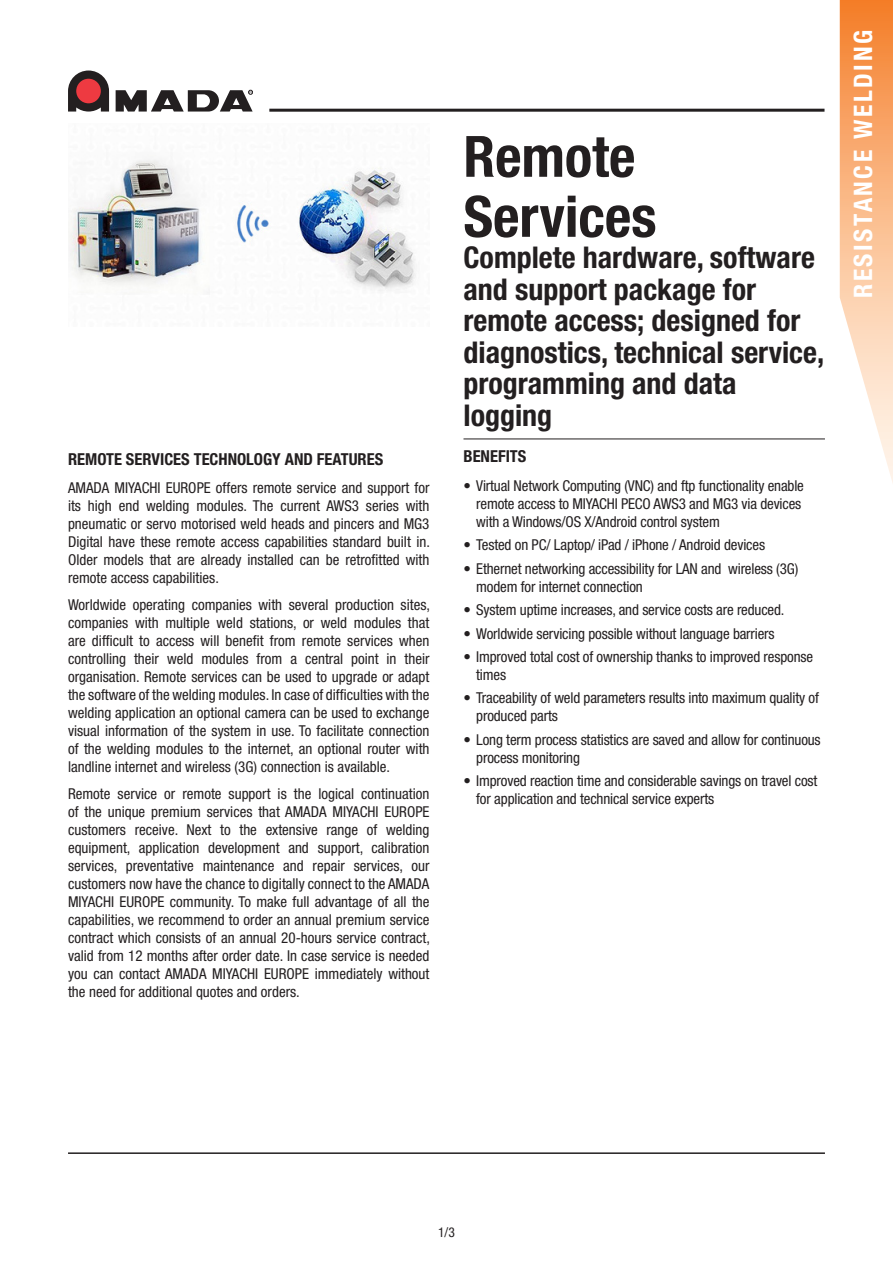
<style>
.page{position:relative;width:893px;height:1263px;background:#fff}
.page>*{position:absolute;margin:0;border:0;box-sizing:border-box;transform-origin:0 0}
._01-Naam{font:700 condensed 57px/60px "Helvetica Neue LT Std";color:#231f20}
._02-SubNaam{font:700 condensed 30px/31.5px "Helvetica Neue LT Std";color:#231f20}
.t1{font:700 condensed 25.5px "Helvetica Neue LT Std";letter-spacing:.1em;color:#fff}
._05-sectie_headers{font:700 condensed 16.5px "Helvetica Neue LT Std";color:#231f20}
._00-platte_tekst{font:condensed 15px/18px "Helvetica Neue LT Std";letter-spacing:-.01em;color:#231f20}
.Master-pagcijfer{font:condensed 13.5px "Helvetica Neue LT Std";color:#231f20}
</style>
<div class="page">
<svg style="left:68px;top:71px;width:41px;height:41px;background:#784346"></svg>
<svg style="left:116px;top:90px;width:137px;height:22px"></svg>
<hr style="left:269px;top:109px;width:555px;height:3px;background:#231f20">
<hr style="left:68px;top:1152px;width:757px;height:2px;background:#231f20">
<svg style="left:840px;top:0;width:53px;height:483px"></svg>
<hr style="left:463px;top:439px;width:362px;height:1px;background:#231f20">
<img style="left:68px;top:159px;width:348px;height:134px">
<p class="_05-sectie_headers" style="left:68px;top:449px;width:317px">REMOTE SERVICES TECHNOLOGY AND FEATURES</p>
<p class="_00-platte_tekst" style="left:68px;top:479px;width:363px;text-align:justify">AMADA MIYACHI EUROPE offers remote service and support for its high end welding modules. The current AWS3 series with pneumatic or servo motorised weld heads and pincers and MG3<br>Digital have these remote access capabilities standard built in.<br>Older models that are already installed can be retrofitted with remote access capabilities.</p>
<p class="_00-platte_tekst" style="left:68px;top:596px;width:363px;text-align:justify">Worldwide operating companies with several production sites, companies with multiple weld stations, or weld modules that are difficult to access will benefit from remote services when controlling their weld modules from a central point in their organisation. Remote services can be used to upgrade or adapt the software of the welding modules. In case of difficulties with the welding application an optional camera can be used to exchange visual information of the system in use. To facilitate connection of the welding modules to the internet, an optional router with landline internet and wireless (3G) connection is available.</p>
<p class="_00-platte_tekst" style="left:68px;top:784px;width:363px;text-align:justify">Remote service or remote support is the logical continuation of the unique premium services that AMADA MIYACHI EUROPE customers receive. Next to the extensive range of welding equipment, application development and support, calibration services, preventative maintenance and repair services, our customers now have the chance to digitally connect to the AMADA MIYACHI EUROPE community. To make full advantage of all the capabilities, we recommend to order an annual premium service contract which consists of an annual 20-hours service contract, valid from 12 months after order date. In case service is needed you can contact AMADA MIYACHI EUROPE immediately without the need for additional quotes and orders.</p>
<p class="_01-Naam" style="left:463px;top:126px;width:195px">Remote<br>Services</p>
<p class="_02-SubNaam" style="left:463px;top:241px;width:362px">Complete hardware, software and support package for remote access; designed for diagnostics, technical service, programming and data logging</p>
<p class="_05-sectie_headers" style="left:463px;top:446px;width:64px">BENEFITS</p>
<p class="_00-platte_tekst" style="left:476px;top:476px;width:329px;text-indent:-13px">• Virtual Network Computing (VNC) and ftp functionality enable remote access to MIYACHI PECO AWS3 and MG3 via devices with a Windows/OS X/Android control system</p>
<p class="_00-platte_tekst" style="left:463px;top:536px;width:303px">• Tested on PC/ Laptop/ iPad / iPhone / Android devices</p>
<p class="_00-platte_tekst" style="left:476px;top:559px;width:324px;text-indent:-13px">• Ethernet networking accessibility for LAN and wireless (3G) modem for internet connection</p>
<p class="_00-platte_tekst" style="left:463px;top:601px;width:323px">• System uptime increases, and service costs are reduced.</p>
<p class="_00-platte_tekst" style="left:463px;top:624px;width:313px">• Worldwide servicing possible without language barriers</p>
<p class="_00-platte_tekst" style="left:476px;top:647px;width:338px;text-indent:-13px">• Improved total cost of ownership thanks to improved response times</p>
<p class="_00-platte_tekst" style="left:476px;top:689px;width:344px;text-indent:-13px">• Traceability of weld parameters results into maximum quality of produced parts</p>
<p class="_00-platte_tekst" style="left:476px;top:730px;width:346px;text-indent:-13px">• Long term process statistics are saved and allow for continuous process monitoring</p>
<p class="_00-platte_tekst" style="left:476px;top:772px;width:343px;text-indent:-13px">• Improved reaction time and considerable savings on travel cost for application and technical service experts</p>
<h3 class="t1" style="left:848px;top:298px;width:270px;rotate:-90deg">RESISTANCE WELDING</h3>
<p class="Master-pagcijfer" style="left:438px;top:1225px;width:18px">1/3</p>
</div>
